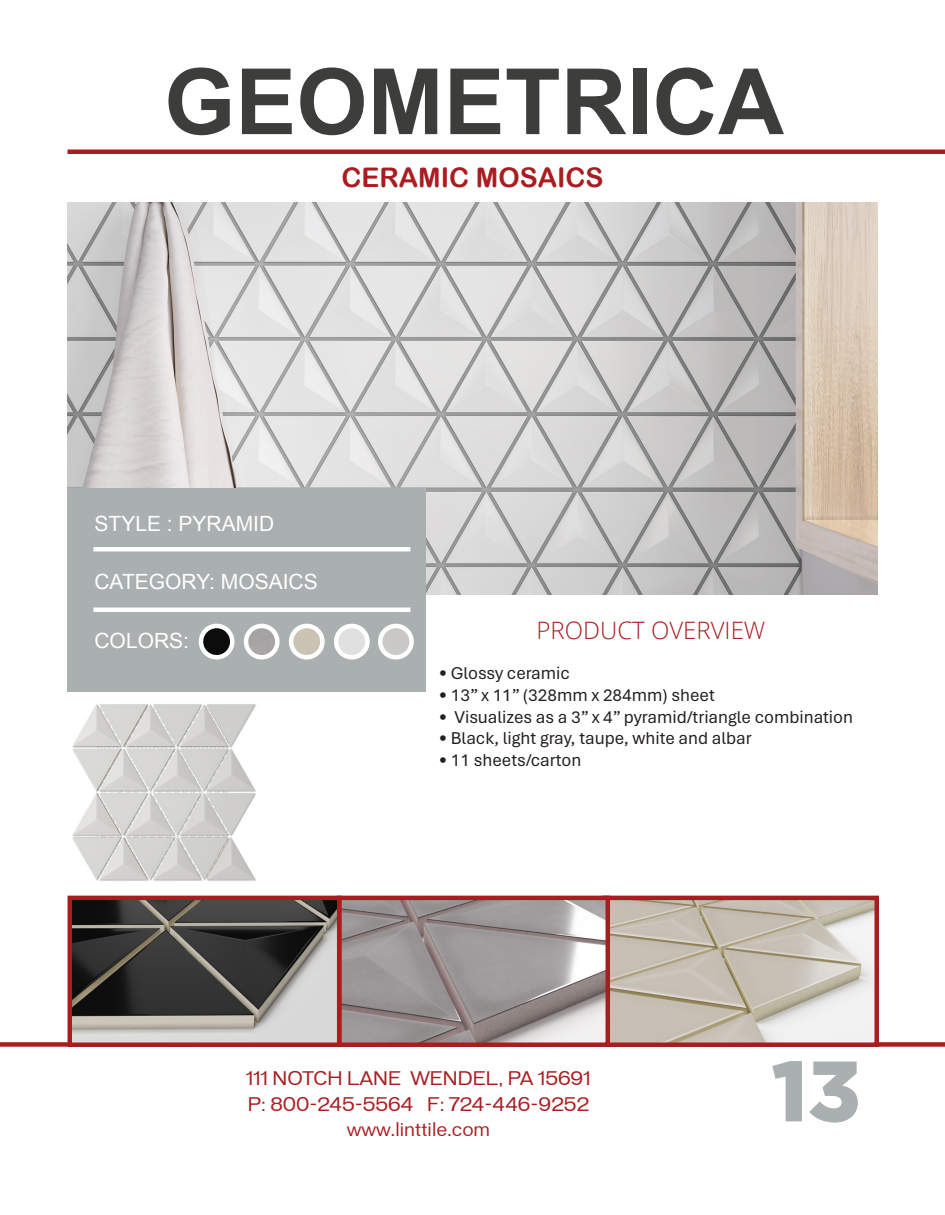
<style>
.page{position:relative;width:945px;height:1215px;background:#fff}
.page>*{position:absolute;margin:0;border:0;box-sizing:border-box;transform-origin:0 0}
.t1{font:700 91.5px "Arial";color:#3d3d3c}
.t2{font:900 85.5px "Gotham Pro";color:#aaafaf}
.t3{font:27px "Arial Rounded MT Bold";color:#a91d21}
.t4{font:300 24px "Open Sans";color:#a91d21}
.t5{font:21px "Arial";color:#fff}
.t6{font:18px "Aptos";color:#231f20}
.Address{font:18px "Vonnes";color:#a91d21}
</style>
<div class="page">
<div style="left:0;top:1042px;width:945px;height:5px;background:#a91d21"></div>
<div style="left:68px;top:149px;width:877px;height:5px;background:#a91d21"></div>
<img style="left:68px;top:202px;width:810px;height:393px">
<img style="left:72px;top:704px;width:184px;height:177px">
<img style="left:610px;top:901px;width:264px;height:141px">
<div style="left:602px;top:896px;width:277px;height:151px;border:4px solid #a91d21"></div>
<img style="left:342px;top:901px;width:263px;height:141px">
<div style="left:337px;top:896px;width:273px;height:151px;border:4px solid #a91d21"></div>
<svg style="left:73px;top:901px;width:263px;height:141px;background:#656461"></svg>
<div style="left:68px;top:896px;width:273px;height:151px;border:4px solid #a91d21"></div>
<div style="left:68px;top:489px;width:358px;height:203px;background:#aaafaf"></div>
<div style="left:93px;top:547px;width:317px;height:5px;background:#fff"></div>
<hr style="left:93px;top:608px;width:317px;height:4px;background:#fff">
<img style="left:201px;top:626px;width:31px;height:31px;border-radius:16px">
<div style="left:199px;top:624px;width:36px;height:36px;border:4px solid #fff;border-radius:50%"></div>
<img style="left:246px;top:626px;width:31px;height:31px;border-radius:16px">
<div style="left:244px;top:624px;width:36px;height:36px;border:4px solid #fff;border-radius:50%"></div>
<img style="left:291px;top:626px;width:31px;height:31px;border-radius:16px">
<div style="left:289px;top:624px;width:36px;height:36px;border:4px solid #fff;border-radius:50%"></div>
<img style="left:336px;top:626px;width:31px;height:31px;border-radius:16px">
<div style="left:334px;top:624px;width:36px;height:36px;border:4px solid #fff;border-radius:50%"></div>
<img style="left:380px;top:626px;width:32px;height:31px;border-radius:16px">
<div style="left:378px;top:624px;width:36px;height:36px;border:4px solid #fff;border-radius:50%"></div>
<p class="t1" style="left:164px;top:42px;width:622px">GEOMETRICA</p>
<p class="t3" style="left:341px;top:162px;width:264px">CERAMIC MOSAICS</p>
<p class="t5" style="left:94px;top:510px;width:181px">STYLE : PYRAMID</p>
<p class="t5" style="left:94px;top:568px;width:225px">CATEGORY: MOSAICS</p>
<p class="t5" style="left:94px;top:627px;width:96px">COLORS:</p>
<p class="t4" style="left:537px;top:614px;width:230px">PRODUCT OVERVIEW</p>
<p class="t6" style="left:439px;top:661px;width:133px">• Glossy ceramic</p>
<p class="t6" style="left:439px;top:683px;width:278px">• 13” x 11” (328mm x 284mm) sheet</p>
<p class="t6" style="left:439px;top:705px;width:416px">• Visualizes as a 3” x 4” pyramid/triangle combination</p>
<p class="t6" style="left:439px;top:726px;width:314px">• Black, light gray, taupe, white and albar</p>
<p class="t6" style="left:439px;top:748px;width:144px">• 11 sheets/carton</p>
<p class="Address" style="left:246px;top:1068px;width:346px">111 NOTCH LANE WENDEL, PA 15691</p>
<p class="Address" style="left:248px;top:1094px;width:343px">P: 800-245-5564 F: 724-446-9252</p>
<p class="Address" style="left:347px;top:1119px;width:145px">www.linttile.com</p>
<p class="t2" style="left:772px;top:1042px;width:91px">13</p>
</div>
